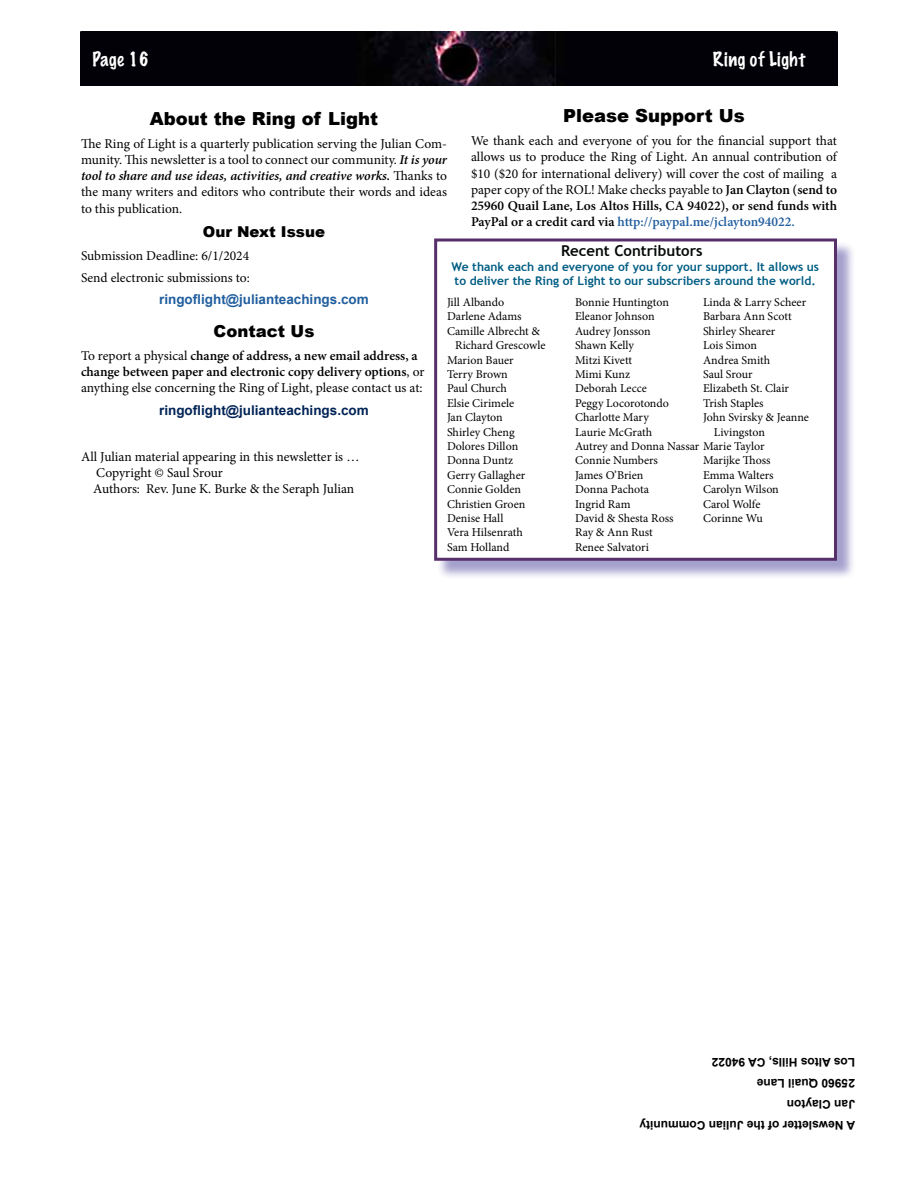
<style>
.page{position:relative;width:918px;height:1188px;background:#fff}
.page>*{position:absolute;margin:0;border:0;box-sizing:border-box;transform-origin:0 0}
.t1{font:900 18px "Arial";color:#000}
.t2{font:100 18px "Marker Felt";letter-spacing:.03em;color:#fff}
.t3{font:900 16.5px "Arial";color:#000}
.t4{font:700 15px "Trebuchet MS";color:#050a08}
.t5{font:900 15px "Arial";color:#000}
.t6{font:13.5px/16.2px "Minion Pro";letter-spacing:-.005em;color:#000;text-align:justify}
.t7{font:600 13.5px/16.2px "Minion Pro";color:#000}
.t8{font:700 13.5px "Arial";color:#215e9e}
.t9{font:700 13.5px "Arial";color:#002356}
.t10{font:12px/14.4px "Minion Pro";color:#000}
.t11{font:700 12px/14.4px "Trebuchet MS";color:#005d83}
.t12{font:700 12px/21.1px "Arial";color:#000}
.s1{font-weight:600}
.s2{font-weight:600;color:#215e9e}
.s3{font-weight:600;font-style:italic}
.s4{font-weight:400}
</style>
<div class="page">
<img style="left:81px;top:32px;width:756px;height:54px">
<div style="left:436px;top:241px;width:419px;height:338px;background:#8781bd;opacity:.75"></div>
<div style="left:434px;top:238px;width:403px;height:323px;background:#fff;border:3px solid #572f6b"></div>
<h1 class="t2" style="left:92px;top:45px;width:58px">Page 16</h1>
<h1 class="t2" style="left:713px;top:45px;width:94px">Ring of Light</h1>
<h1 class="t1" style="left:563px;top:103px;width:183px">Please Support Us</h1>
<p class="t6" style="left:471px;top:133px;width:368px">We thank each and everyone of you for the financial support that allows us to produce the Ring of Light. An annual contribution of $10 ($20 for international delivery) will cover the cost of mailing a paper copy of the ROL! Make checks payable to <span class="s1">Jan Clayton (send to 25960 Quail Lane, Los Altos Hills, CA 94022), or send funds with PayPal or a credit card via</span> <span class="s2">http://paypal.me/jclayton94022.</span></p>
<h1 class="t1" style="left:150px;top:105px;width:230px">About the Ring of Light</h1>
<p class="t6" style="left:81px;top:135px;width:368px">The Ring of Light is a quarterly publication serving the Julian Com&shy;munity. This newsletter is a tool to connect our community. <span class="s3">It is your tool to share and use ideas, activities, and creative works.</span> Thanks to the many writers and editors who contribute their words and ideas to this publication.</p>
<p class="t5" style="left:203px;top:221px;width:124px">Our Next Issue</p>
<p class="t6" style="left:81px;top:245px;width:170px;line-height:21.6px">Submission Deadline: 6/1/2024<br>Send electronic submissions to:</p>
<p class="t8" style="left:159px;top:290px;width:211px">ringoflight@julianteachings.com</p>
<p class="t3" style="left:214px;top:319px;width:102px">Contact Us</p>
<p class="t7" style="left:81px;top:347px;width:345px"><span class="s4">To report a physical</span> change of address, a new email address, a change between paper and electronic copy delivery options<span class="s4">, or anything else concerning the Ring of Light, please contact us at:</span></p>
<p class="t9" style="left:159px;top:402px;width:211px">ringoflight@julianteachings.com</p>
<p class="t6" style="left:93px;top:449px;width:268px;text-align:left;text-indent:-12px">All Julian material appearing in this newsletter is …<br>Copyright © Saul Srour<br>Authors: Rev. June K. Burke &amp; the Seraph Julian</p>
<p class="t4" style="left:561px;top:242px;width:143px">Recent Contributors</p>
<p class="t11" style="left:451px;top:259px;width:369px">We thank each and everyone of you for your support. It allows us to deliver the Ring of Light to our subscribers around the world.</p>
<p class="t10" style="left:447px;top:295px;width:59px">Jill Albando</p>
<p class="t10" style="left:447px;top:309px;width:76px">Darlene Adams</p>
<p class="t10" style="left:447px;top:324px;width:95px">Camille Albrecht &amp;</p>
<p class="t10" style="left:455px;top:338px;width:92px">Richard Grescowle</p>
<p class="t10" style="left:447px;top:353px;width:68px">Marion Bauer</p>
<p class="t10" style="left:447px;top:367px;width:62px">Terry Brown</p>
<p class="t10" style="left:447px;top:381px;width:62px">Paul Church</p>
<p class="t10" style="left:447px;top:396px;width:69px">Elsie Cirimele</p>
<p class="t10" style="left:447px;top:410px;width:57px">Jan Clayton</p>
<p class="t10" style="left:447px;top:425px;width:69px">Shirley Cheng</p>
<p class="t10" style="left:447px;top:439px;width:73px">Dolores Dillon</p>
<p class="t10" style="left:447px;top:453px;width:68px">Donna Duntz</p>
<p class="t10" style="left:447px;top:468px;width:80px">Gerry Gallagher</p>
<p class="t10" style="left:447px;top:482px;width:76px">Connie Golden</p>
<p class="t10" style="left:447px;top:497px;width:80px">Christien Groen</p>
<p class="t10" style="left:447px;top:511px;width:58px">Denise Hall</p>
<p class="t10" style="left:447px;top:525px;width:77px">Vera Hilsenrath</p>
<p class="t10" style="left:447px;top:540px;width:64px">Sam Holland</p>
<p class="t10" style="left:703px;top:295px;width:105px">Linda &amp; Larry Scheer</p>
<p class="t10" style="left:703px;top:309px;width:90px">Barbara Ann Scott</p>
<p class="t10" style="left:703px;top:324px;width:74px">Shirley Shearer</p>
<p class="t10" style="left:703px;top:338px;width:55px">Lois Simon</p>
<p class="t10" style="left:703px;top:353px;width:69px">Andrea Smith</p>
<p class="t10" style="left:703px;top:367px;width:51px">Saul Srour</p>
<p class="t10" style="left:703px;top:381px;width:88px">Elizabeth St. Clair</p>
<p class="t10" style="left:703px;top:396px;width:62px">Trish Staples</p>
<p class="t10" style="left:703px;top:410px;width:108px">John Svirsky &amp; Jeanne</p>
<p class="t10" style="left:714px;top:425px;width:53px">Livingston</p>
<p class="t10" style="left:703px;top:453px;width:77px">Marijke Thoss<br>Emma Walters<br>Carolyn Wilson<br>Carol Wolfe<br>Corinne Wu</p>
<p class="t10" style="left:575px;top:295px;width:191px">Bonnie Huntington<br>Eleanor Johnson<br>Audrey Jonsson<br>Shawn Kelly<br>Mitzi Kivett<br>Mimi Kunz<br>Deborah Lecce<br>Peggy Locorotondo<br>Charlotte Mary<br>Laurie McGrath<br>Autrey and Donna Nassar Marie Taylor<br>Connie Numbers<br>James O’Brien<br>Donna Pachota<br>Ingrid Ram<br>David &amp; Shesta Ross<br>Ray &amp; Ann Rust<br>Renee Salvatori</p>
<p class="t12" style="left:855px;top:1136px;width:217px;rotate:-180deg">A Newsletter of the Julian Community<br>Jan Clayton<br>25960 Quail Lane<br>Los Altos Hills, CA 94022</p>
</div>
